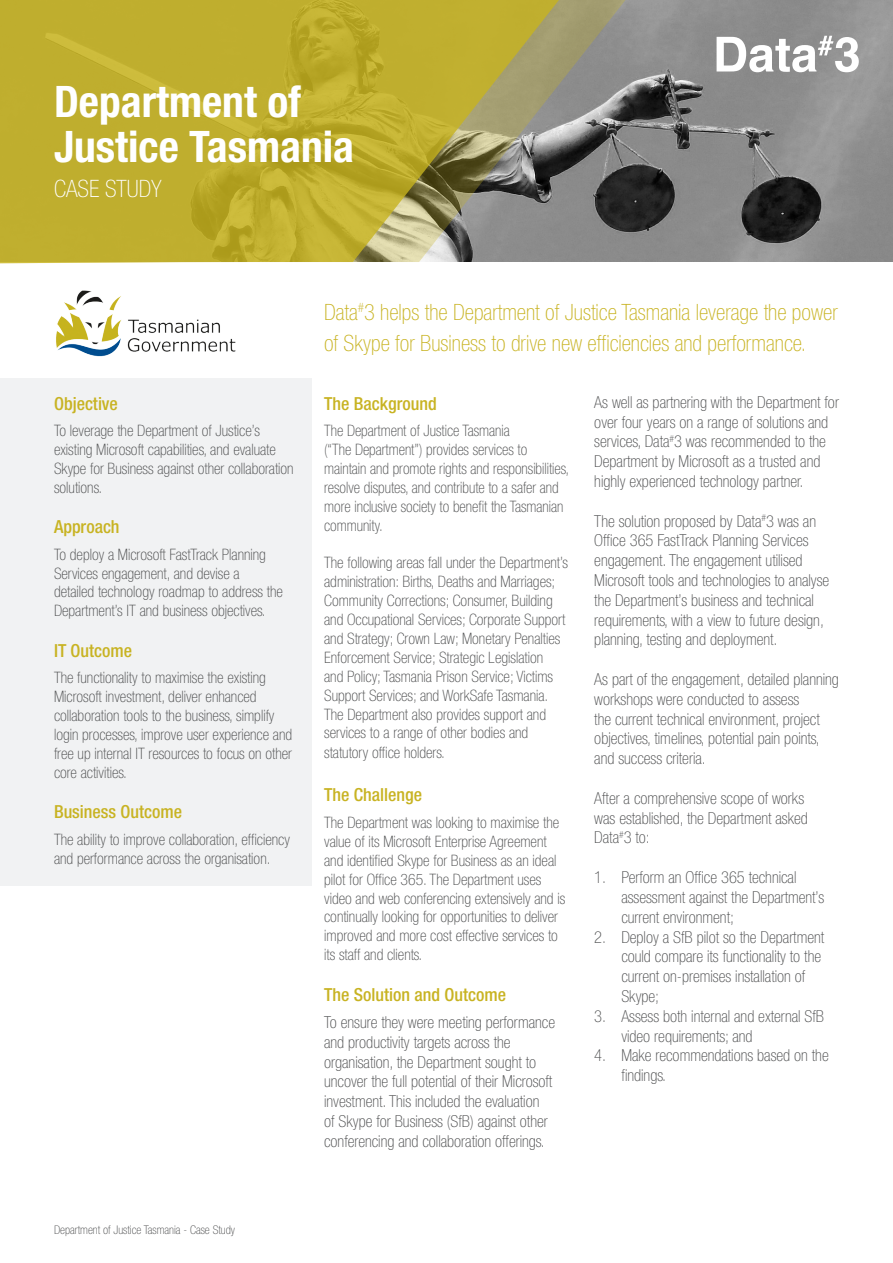
<style>
.page{position:relative;width:893px;height:1263px;background:#fff}
.page>*{position:absolute;margin:0;border:0;box-sizing:border-box;transform-origin:0 0}
.t1{font:700 condensed 43.5px/45px "Helvetica Neue LT Std";color:#fff}
.t2{font:100 condensed 24px "Helvetica Neue LT Std";color:#fff}
.Tagline{font:100 condensed 22.5px/31.5px "Helvetica Neue LT Std";color:#c8b322}
.Subheading{font:500 condensed 18px "Helvetica Neue LT Std";color:#c8b322}
.Body{font:100 condensed 16.5px/19.8px "Helvetica Neue LT Std";color:#4b4c4d}
.Body-2{font:100 condensed 15.75px/18.9px "Helvetica Neue LT Std";color:#4b4c4d}
.t3{font:100 condensed 12px "Helvetica Neue LT Std";color:#4b4c4d}
</style>
<div class="page">
<img style="left:636px;top:0;width:257px;height:262px">
<svg style="left:569px;top:0;width:67px;height:262px;background:#7c7b76"></svg>
<svg style="left:0;top:0;width:569px;height:264px;background:#b6a83d"></svg>
<svg style="left:717px;top:36px;width:142px;height:36px"></svg>
<div style="left:0;top:378px;width:311px;height:507px;background:#f1f2f3"></div>
<img style="left:56px;top:290px;width:180px;height:67px">
<h1 class="t1" style="left:54px;top:79px;width:302px">Department of<br>Justice Tasmania</h1>
<h2 class="t2" style="left:54px;top:175px;width:109px">CASE STUDY</h2>
<p class="Subheading" style="left:54px;top:392px;width:65px">Objective</p>
<p class="Body-2" style="left:54px;top:421px;width:241px">To leverage the Department of Justice’s existing Microsoft capabilities, and evaluate Skype for Business against other collaboration solutions.</p>
<p class="Subheading" style="left:54px;top:516px;width:67px">Approach</p>
<p class="Body-2" style="left:54px;top:544px;width:230px">To deploy a Microsoft FastTrack Planning Services engagement, and devise a detailed technology roadmap to address the Department’s IT and business objectives.</p>
<p class="Subheading" style="left:54px;top:640px;width:80px">IT Outcome</p>
<p class="Body-2" style="left:54px;top:668px;width:240px">The functionality to maximise the existing Microsoft investment, deliver enhanced collaboration tools to the business, simplify login processes, improve user experience and free up internal IT resources to focus on other core activities.</p>
<p class="Subheading" style="left:54px;top:801px;width:130px">Business Outcome</p>
<p class="Body-2" style="left:54px;top:829px;width:237px">The ability to improve collaboration, efficiency and performance across the organisation.</p>
<p class="t3" style="left:54px;top:1223px;width:183px">Department of Justice Tasmania - Case Study</p>
<p class="Tagline" style="left:324px;top:296px;width:515px">Data<sup>#</sup>3 helps the Department of Justice Tasmania leverage the power of Skype for Business to drive new efficiencies and performance.</p>
<p class="Subheading" style="left:324px;top:392px;width:114px">The Background</p>
<p class="Body-2" style="left:324px;top:421px;width:246px">The Department of Justice Tasmania<br>(“The Department”) provides services to maintain and promote rights and responsibilities, resolve disputes, and contribute to a safer and more inclusive society to benefit the Tasmanian community.</p>
<p class="Body-2" style="left:324px;top:553px;width:246px">The following areas fall under the Department’s administration: Births, Deaths and Marriages; Community Corrections; Consumer, Building and Occupational Services; Corporate Support and Strategy; Crown Law; Monetary Penalties Enforcement Service; Strategic Legislation<br>and Policy; Tasmania Prison Service; Victims Support Services; and WorkSafe Tasmania.<br>The Department also provides support and services to a range of other bodies and statutory office holders.</p>
<p class="Subheading" style="left:324px;top:784px;width:99px">The Challenge</p>
<p class="Body-2" style="left:324px;top:813px;width:243px">The Department was looking to maximise the value of its Microsoft Enterprise Agreement and identified Skype for Business as an ideal pilot for Office 365. The Department uses video and web conferencing extensively and is continually looking for opportunities to deliver improved and more cost effective services to its staff and clients.</p>
<p class="Subheading" style="left:324px;top:983px;width:183px">The Solution and Outcome</p>
<p class="Body" style="left:324px;top:1012px;width:232px">To ensure they were meeting performance and productivity targets across the organisation, the Department sought to uncover the full potential of their Microsoft investment. This included the evaluation<br>of Skype for Business (SfB) against other conferencing and collaboration offerings.</p>
<p class="Body" style="left:594px;top:392px;width:246px">As well as partnering with the Department for over four years on a range of solutions and services, Data<sup>#</sup>3 was recommended to the Department by Microsoft as a trusted and highly experienced technology partner.</p>
<p class="Body" style="left:594px;top:511px;width:236px">The solution proposed by Data<sup>#</sup>3 was an Office 365 FastTrack Planning Services engagement. The engagement utilised Microsoft tools and technologies to analyse the Department’s business and technical requirements, with a view to future design, planning, testing and deployment.</p>
<p class="Body" style="left:594px;top:669px;width:246px">As part of the engagement, detailed planning workshops were conducted to assess<br>the current technical environment, project objectives, timelines, potential pain points, and success criteria.</p>
<p class="Body" style="left:594px;top:788px;width:215px">After a comprehensive scope of works was established, the Department asked<br>Data<sup>#</sup>3 to:</p>
<p class="Body" style="left:621px;top:867px;width:204px;text-indent:-27px">1. Perform an Office 365 technical assessment against the Department’s current environment;</p>
<p class="Body" style="left:621px;top:927px;width:204px;text-indent:-27px">2. Deploy a SfB pilot so the Department could compare its functionality to the current on-premises installation of<br>Skype;</p>
<p class="Body" style="left:621px;top:1006px;width:204px;text-indent:-27px">3. Assess both internal and external SfB video requirements; and</p>
<p class="Body" style="left:621px;top:1045px;width:209px;text-indent:-27px">4. Make recommendations based on the findings.</p>
</div>
